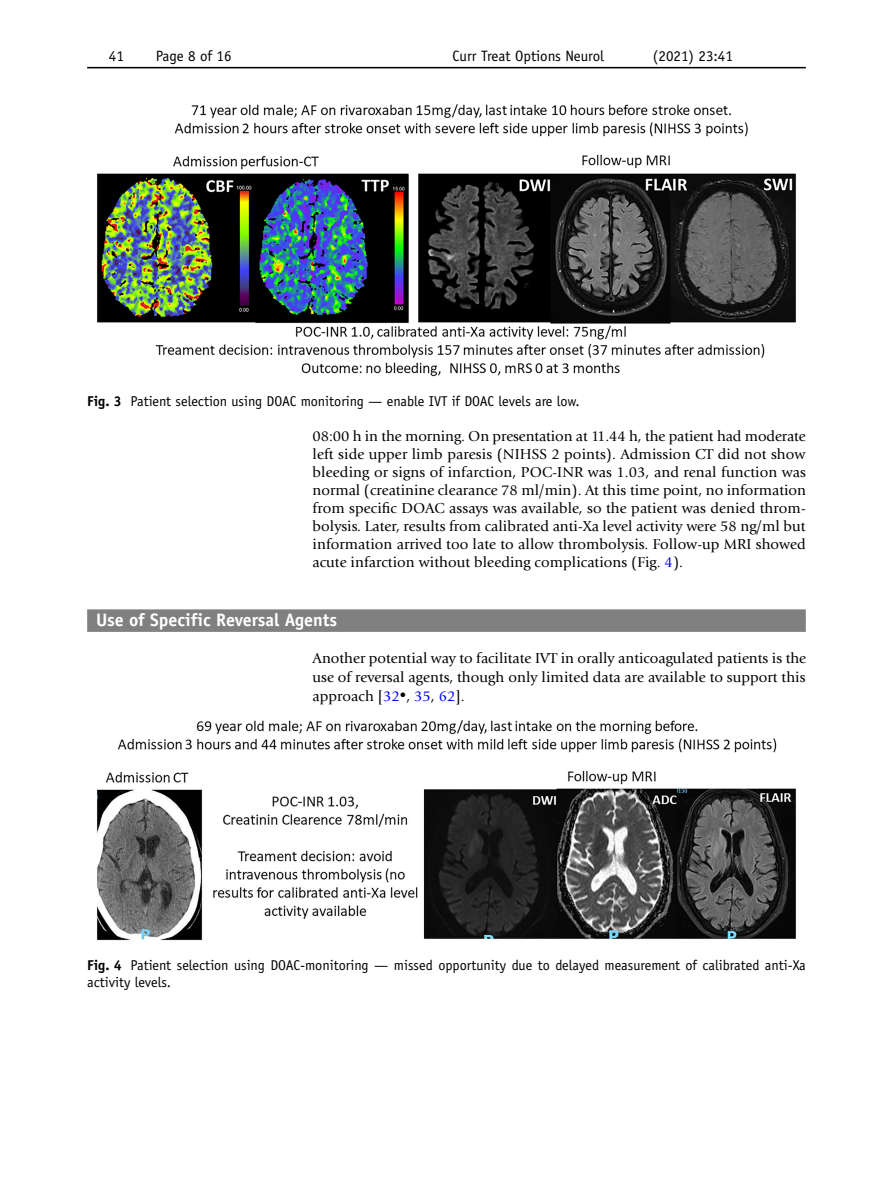
<style>
.page{position:relative;width:893px;height:1187px;background:#fff}
.page>*{position:absolute;margin:0;border:0;box-sizing:border-box;transform-origin:0 0}
.t1{font:700 18px "Officina Sans";color:#fff}
.t2{font:15px/18px "Giovanni";letter-spacing:.005em;color:#000;text-align:justify}
.t3{font:15px "Officina Sans";color:#000}
.t4{font:14.25px/17.2px "Officina Sans";color:#000}
.s1{font-weight:700}
.s2{color:#00f}
.s3{font-size:12.75px}
</style>
<div class="page">
<hr style="left:87px;top:67px;width:719px;height:1px;background:#000">
<div style="left:87px;top:609px;width:719px;height:23px;background:#808080"></div>
<img style="left:97px;top:104px;width:699px;height:273px">
<img style="left:97px;top:720px;width:699px;height:221px">
<p class="t3" style="left:109px;top:47px;width:16px">41</p>
<p class="t3" style="left:156px;top:47px;width:77px">Page 8 of 16</p>
<p class="t3" style="left:453px;top:47px;width:153px">Curr Treat Options Neurol</p>
<p class="t3" style="left:653px;top:47px;width:81px">(2021) 23:41</p>
<p class="t4" style="left:87px;top:392px;width:494px"><span class="s1">Fig. 3</span> Patient selection using DOAC monitoring — enable IVT if DOAC levels are low.</p>
<p class="t2" style="left:313px;top:427px;width:495px">08:00 h in the morning. On presentation at 11.44 h, the patient had moderate left side upper limb paresis (NIHSS 2 points). Admission CT did not show bleeding or signs of infarction, POC-INR was 1.03, and renal function was normal (creatinine clearance 78 ml/min). At this time point, no information from specific DOAC assays was available, so the patient was denied throm&shy;bolysis. Later, results from calibrated anti-Xa level activity were 58 ng/ml but information arrived too late to allow thrombolysis. Follow-up MRI showed acute infarction without bleeding complications (Fig. <span class="s2">4</span>).</p>
<p class="t1" style="left:96px;top:608px;width:243px">Use of Specific Reversal Agents</p>
<p class="t2" style="left:313px;top:649px;width:495px;line-height:18.8px">Another potential way to facilitate IVT in orally anticoagulated patients is the use of reversal agents, though only limited data are available to support this approach [<span class="s2">32</span><span class="s3">•</span>, <span class="s2">35</span>, <span class="s2">62</span>].</p>
<p class="t4" style="left:87px;top:956px;width:720px"><span class="s1">Fig. 4</span> Patient selection using DOAC-monitoring — missed opportunity due to delayed measurement of calibrated anti-Xa activity levels.</p>
</div>
